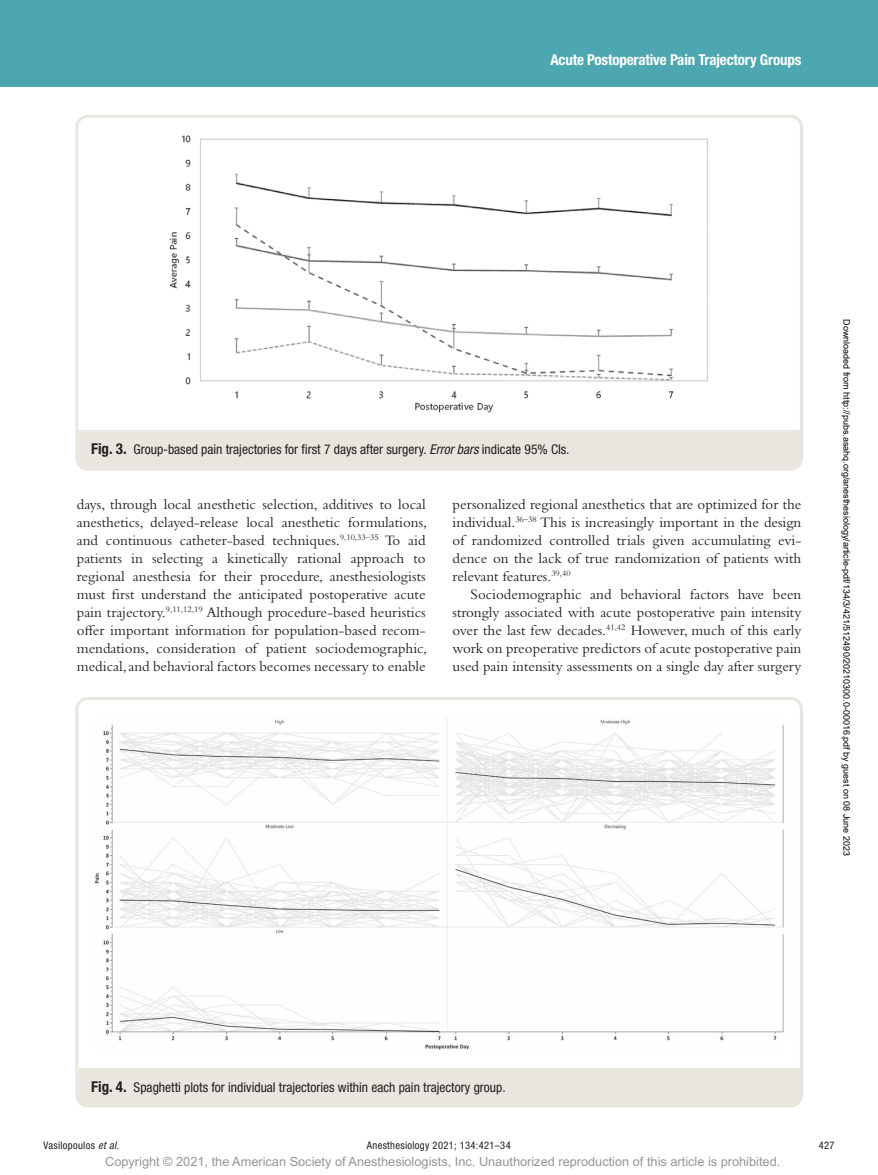
<style>
.page{position:relative;width:878px;height:1175px;background:#fff}
.page>*{position:absolute;margin:0;border:0;box-sizing:border-box;transform-origin:0 0}
.t1{font:15px/18px "Bembo Std";color:#231f20;text-align:justify}
.t2{font:700 condensed 15px "Helvetica Neue LT Std";letter-spacing:-.01em;color:#fff}
.t3{font:condensed 13.5px "Helvetica Neue LT Std";color:#231f20}
.t4{font:12.75px "Arial MT Std";color:#939598}
.t5{font:condensed 10.5px "Helvetica Neue LT Std";letter-spacing:.03em;color:#231f20}
.t6{font:9px "Arial";color:#000}
.s1{font-weight:700;font-size:15px}
.s2{font-style:italic}
</style>
<div class="page">
<div style="left:0;top:0;width:878px;height:86px;background:#4da7b0"></div>
<img style="left:169px;top:135px;width:539px;height:278px">
<div style="left:78px;top:430px;width:721px;height:37px;background:#e9e6df"></div>
<div style="left:75px;top:115px;width:727px;height:355px;border:3px solid #e9e6df;border-radius:11px"></div>
<img style="left:94px;top:718px;width:690px;height:332px">
<div style="left:78px;top:1068px;width:721px;height:36px;background:#e9e6df"></div>
<div style="left:75px;top:697px;width:727px;height:410px;border:3px solid #e9e6df;border-radius:11px"></div>
<p class="t2" style="left:550px;top:51px;width:252px">Acute Postoperative Pain Trajectory Groups</p>
<p class="t3" style="left:91px;top:441px;width:480px"><span class="s1">Fig. 3.</span> Group-based pain trajectories for first 7 days after surgery. <span class="s2">Error bars</span> indicate 95% CIs.</p>
<p class="t1" style="left:77px;top:495px;width:352px">days, through local anesthetic selection, additives to local anesthetics, delayed-release local anesthetic formulations, and continuous catheter-based techniques.<sup>9,10,33–35</sup> To aid patients in selecting a kinetically rational approach to regional anesthesia for their procedure, anesthesiologists must first understand the anticipated postoperative acute pain trajectory.<sup>9,11,12,19</sup> Although procedure-based heuristics offer important information for population-based recom&shy;mendations, consideration of patient sociodemographic, medical, and behavioral factors becomes necessary to enable</p>
<p class="t1" style="left:452px;top:495px;width:350px">personalized regional anesthetics that are optimized for the individual.<sup>36–38</sup> This is increasingly important in the design of randomized controlled trials given accumulating evi&shy;dence on the lack of true randomization of patients with relevant features.<sup>39,40</sup></p>
<p class="t1" style="left:452px;top:585px;width:350px;text-indent:18px">Sociodemographic and behavioral factors have been strongly associated with acute postoperative pain intensity over the last few decades.<sup>41,42</sup> However, much of this early work on preoperative predictors of acute postoperative pain used pain intensity assessments on a single day after surgery</p>
<p class="t6" style="left:850px;top:319px;width:538px;rotate:90deg">Downloaded from http://pubs.asahq.org/anesthesiology/article-pdf/134/3/421/512490/20210300.0-00016.pdf by guest on 08 June 2023</p>
<p class="t3" style="left:91px;top:1079px;width:416px"><span class="s1">Fig. 4.</span> Spaghetti plots for individual trajectories within each pain trajectory group.</p>
<p class="t5" style="left:44px;top:1139px;width:77px">Vasilopoulos <span class="s2">et al.</span></p>
<p class="t5" style="left:367px;top:1139px;width:145px">Anesthesiology 2021; 134:421–34</p>
<p class="t5" style="left:818px;top:1139px;width:17px">427</p>
<p class="t4" style="left:105px;top:1154px;width:676px">Copyright © 2021, the American Society of Anesthesiologists, Inc. Unauthorized reproduction of this article is prohibited.</p>
</div>
